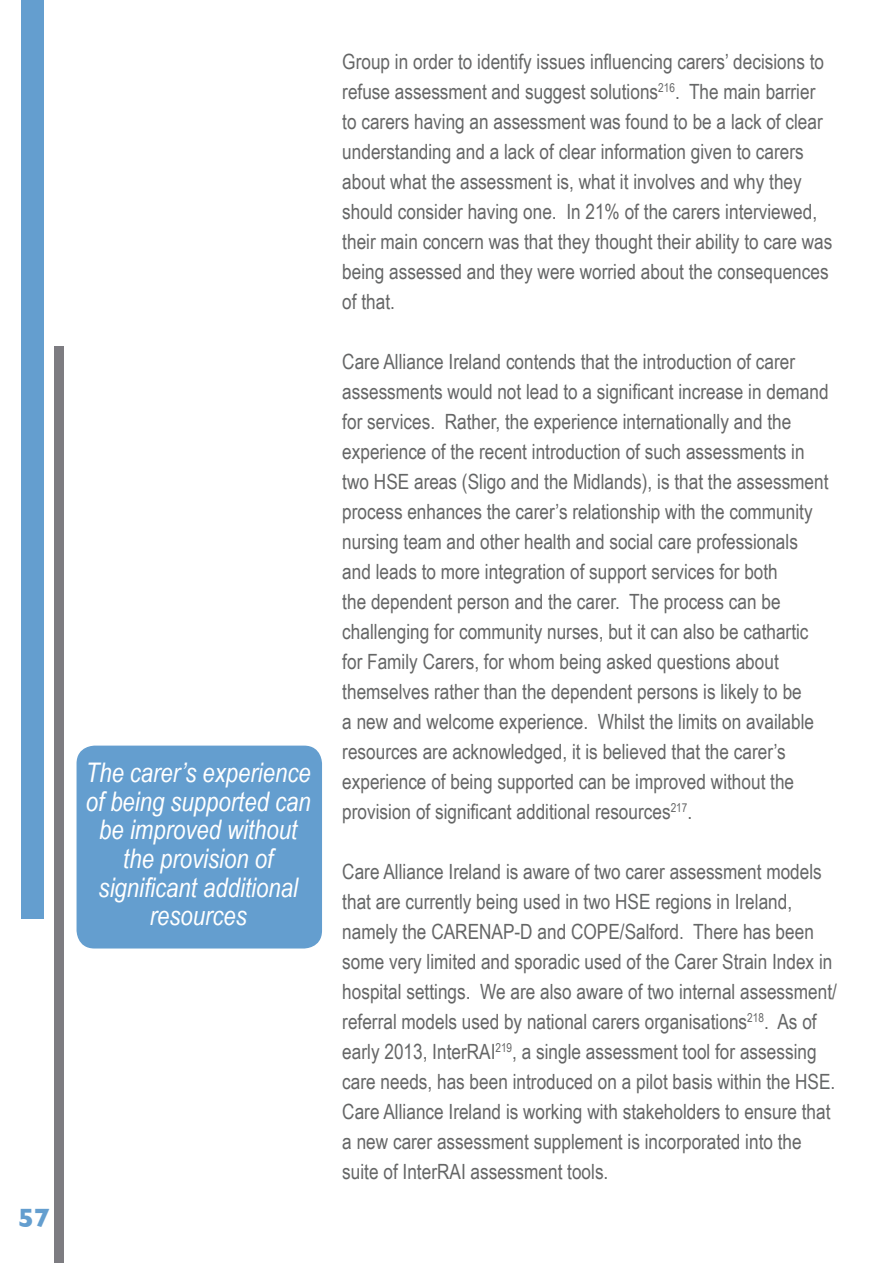
<style>
.page{position:relative;width:893px;height:1263px;background:#fff}
.page>*{position:absolute;margin:0;border:0;box-sizing:border-box;transform-origin:0 0}
.t1{font:italic 27px/28.5px "Arial Narrow";color:#fff;text-align:center}
.t2{font:700 27px "Gill Sans";color:#649ecf}
.t3{font:21px/30px "Arial Narrow";color:#656666}
</style>
<div class="page">
<div style="left:21px;top:0;width:23px;height:918px;background:#649ecf"></div>
<div style="left:54px;top:347px;width:10px;height:916px;background:#7d7c81"></div>
<div style="left:77px;top:746px;width:245px;height:202px;background:#649ecf"></div>
<p class="t2" style="left:18px;top:1202px;width:34px">57</p>
<p class="t1" style="left:86px;top:758px;width:226px">The carer’s experience of being supported can be improved without the provision of significant additional resources</p>
<p class="t3" style="left:342px;top:46px;width:492px">Group in order to identify issues influencing carers’ decisions to refuse assessment and suggest solutions<sup>216</sup>. The main barrier to carers having an assessment was found to be a lack of clear understanding and a lack of clear information given to carers about what the assessment is, what it involves and why they should consider having one. In 21% of the carers interviewed, their main concern was that they thought their ability to care was being assessed and they were worried about the consequences of that.</p>
<p class="t3" style="left:342px;top:346px;width:488px">Care Alliance Ireland contends that the introduction of carer assessments would not lead to a significant increase in demand for services. Rather, the experience internationally and the experience of the recent introduction of such assessments in two HSE areas (Sligo and the Midlands), is that the assessment process enhances the carer’s relationship with the community nursing team and other health and social care professionals and leads to more integration of support services for both<br>the dependent person and the carer. The process can be challenging for community nurses, but it can also be cathartic for Family Carers, for whom being asked questions about themselves rather than the dependent persons is likely to be<br>a new and welcome experience. Whilst the limits on available resources are acknowledged, it is believed that the carer’s experience of being supported can be improved without the provision of significant additional resources<sup>217</sup>.</p>
<p class="t3" style="left:342px;top:856px;width:496px">Care Alliance Ireland is aware of two carer assessment models that are currently being used in two HSE regions in Ireland, namely the CARENAP-D and COPE/Salford. There has been some very limited and sporadic used of the Carer Strain Index in hospital settings. We are also aware of two internal assessment/ referral models used by national carers organisations<sup>218</sup>. As of early 2013, InterRAI<sup>219</sup>, a single assessment tool for assessing care needs, has been introduced on a pilot basis within the HSE.<br>Care Alliance Ireland is working with stakeholders to ensure that a new carer assessment supplement is incorporated into the suite of InterRAI assessment tools.</p>
</div>
